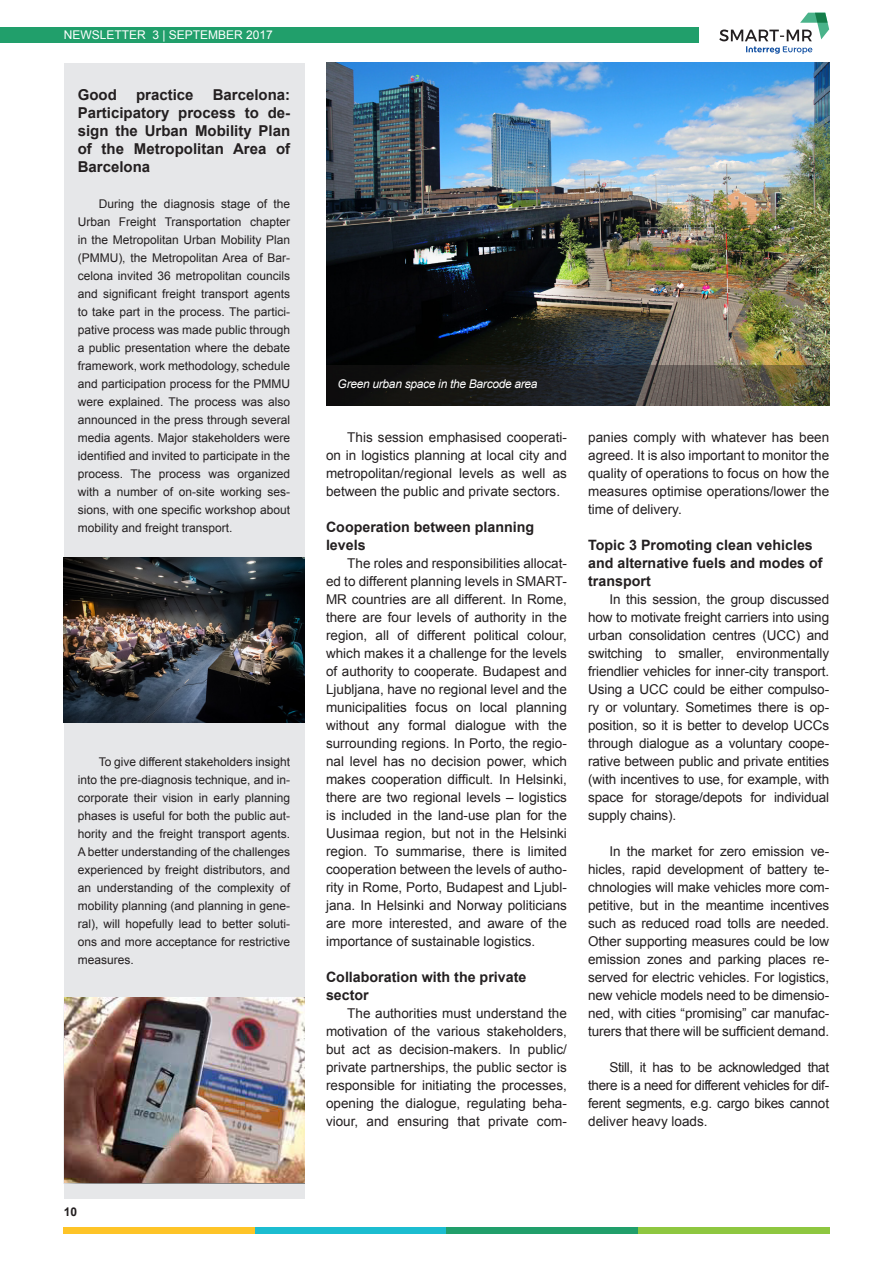
<style>
.page{position:relative;width:893px;height:1263px;background:#fff}
.page>*{position:absolute;margin:0;border:0;box-sizing:border-box;transform-origin:0 0}
.Leipäteksti_1__kpl{font:700 15px/18px "Arial";color:#231f20;text-align:justify}
.Kuvateksti{font:700 14.25px/18px "Arial";color:#231f20}
.Leipäteksti{font:13.5px/18px "Arial";color:#231f20;text-align:justify}
.Leipäteksti-2{font:12px/18px "Arial";color:#231f20;text-align:justify}
.Kuvateksti-2{font:italic 12px "Arial";letter-spacing:-.025em;color:#fff}
.t1{font:12px "Arial";color:#fff}
.t2{font:700 12px "Arial";color:#231f20}
</style>
<div class="page">
<div style="left:0;top:28px;width:698px;height:15px;background:#219f6b"></div>
<div style="left:64px;top:1227px;width:191px;height:7px;background:#fec427"></div>
<div style="left:255px;top:1227px;width:191px;height:7px;background:#1cbdd0"></div>
<div style="left:446px;top:1227px;width:192px;height:7px;background:#219f6b"></div>
<div style="left:638px;top:1227px;width:191px;height:7px;background:#8ec740"></div>
<svg style="left:719px;top:13px;width:110px;height:41px"></svg>
<img style="left:326px;top:62px;width:503px;height:304px">
<svg style="left:326px;top:366px;width:503px;height:40px;background:#34322d"></svg>
<div style="left:64px;top:64px;width:241px;height:1135px;background:#e6e7e9"></div>
<img style="left:64px;top:558px;width:241px;height:164px">
<img style="left:64px;top:997px;width:241px;height:186px">
<p class="t1" style="left:64px;top:27px;width:211px">NEWSLETTER 3 | SEPTEMBER 2017</p>
<p class="Leipäteksti_1__kpl" style="left:78px;top:86px;width:41px">Good</p>
<p class="Leipäteksti_1__kpl" style="left:136px;top:86px;width:59px">practice</p>
<p class="Leipäteksti_1__kpl" style="left:78px;top:86px;width:214px;text-indent:135px">Barcelona:<br>Participatory process to de&shy;sign the Urban Mobility Plan of the Metropolitan Area of Barcelona</p>
<p class="Leipäteksti-2" style="left:78px;top:195px;width:214px;text-indent:21px">During the diagnosis stage of the Urban Freight Transportation chapter in the Metropolitan Urban Mobility Plan (PMMU), the Metropolitan Area of Bar&shy;celona invited 36 metropolitan councils and significant freight transport agents to take part in the process. The partici&shy;pative process was made public through a public presentation where the debate framework, work methodology, schedule and participation process for the PMMU were explained. The process was also announced in the press through several media agents. Major stakeholders were identified and invited to participate in the process. The process was organized with a number of on-site working ses&shy;sions, with one specific workshop about mobility and freight transport.</p>
<p class="Leipäteksti-2" style="left:78px;top:753px;width:214px;text-indent:21px">To give different stakeholders insight into the pre-diagnosis technique, and in&shy;corporate their vision in early planning phases is useful for both the public aut&shy;hority and the freight transport agents.<br>A better understanding of the challenges experienced by freight distributors, and an understanding of the complexity of mobility planning (and planning in gene&shy;ral), will hopefully lead to better soluti&shy;ons and more acceptance for restrictive measures.</p>
<p class="t2" style="left:64px;top:1204px;width:15px">10</p>
<p class="Kuvateksti-2" style="left:338px;top:376px;width:201px">Green urban space in the Barcode area</p>
<p class="Leipäteksti" style="left:326px;top:428px;width:242px;text-indent:21px">This session emphasised cooperati&shy;on in logistics planning at local city and metropolitan/regional levels as well as between the public and private sectors.</p>
<p class="Kuvateksti" style="left:326px;top:518px;width:210px">Cooperation between planning levels</p>
<p class="Leipäteksti" style="left:326px;top:554px;width:242px;text-indent:21px">The roles and responsibilities allocat&shy;ed to different planning levels in SMART-MR countries are all different. In Rome, there are four levels of authority in the region, all of different political colour, which makes it a challenge for the levels of authority to cooperate. Budapest and Ljubljana, have no regional level and the municipalities focus on local planning without any formal dialogue with the surrounding regions. In Porto, the regio&shy;nal level has no decision power, which makes cooperation difficult. In Helsinki, there are two regional levels – logistics is included in the land-use plan for the Uusimaa region, but not in the Helsinki region. To summarise, there is limited cooperation between the levels of autho&shy;rity in Rome, Porto, Budapest and Ljubl&shy;jana. In Helsinki and Norway politicians are more interested, and aware of the importance of sustainable logistics.</p>
<p class="Kuvateksti" style="left:326px;top:968px;width:202px">Collaboration with the private sector</p>
<p class="Leipäteksti" style="left:326px;top:1004px;width:242px;text-indent:21px">The authorities must understand the motivation of the various stakeholders, but act as decision-makers. In public/ private partnerships, the public sector is responsible for initiating the processes, opening the dialogue, regulating beha&shy;viour, and ensuring that private com-</p>
<p class="Leipäteksti" style="left:588px;top:428px;width:242px">panies comply with whatever has been agreed. It is also important to monitor the quality of operations to focus on how the measures optimise operations/lower the time of delivery.</p>
<p class="Kuvateksti" style="left:588px;top:536px;width:236px">Topic 3 Promoting clean vehicles and alternative fuels and modes of transport</p>
<p class="Leipäteksti" style="left:588px;top:590px;width:242px;text-indent:21px">In this session, the group discussed how to motivate freight carriers into using urban consolidation centres (UCC) and switching to smaller, environmentally friendlier vehicles for inner-city transport.<br>Using a UCC could be either compulso&shy;ry or voluntary. Sometimes there is op&shy;position, so it is better to develop UCCs through dialogue as a voluntary coope&shy;rative between public and private entities (with incentives to use, for example, with space for storage/depots for individual supply chains).</p>
<p class="Leipäteksti" style="left:588px;top:842px;width:242px;text-indent:21px">In the market for zero emission ve&shy;hicles, rapid development of battery te&shy;chnologies will make vehicles more com&shy;petitive, but in the meantime incentives such as reduced road tolls are needed.<br>Other supporting measures could be low emission zones and parking places re&shy;served for electric vehicles. For logistics, new vehicle models need to be dimensio&shy;ned, with cities “promising” car manufac&shy;turers that there will be sufficient demand.</p>
<p class="Leipäteksti" style="left:588px;top:1058px;width:242px;text-indent:21px">Still, it has to be acknowledged that there is a need for different vehicles for dif&shy;ferent segments, e.g. cargo bikes cannot deliver heavy loads.</p>
</div>
